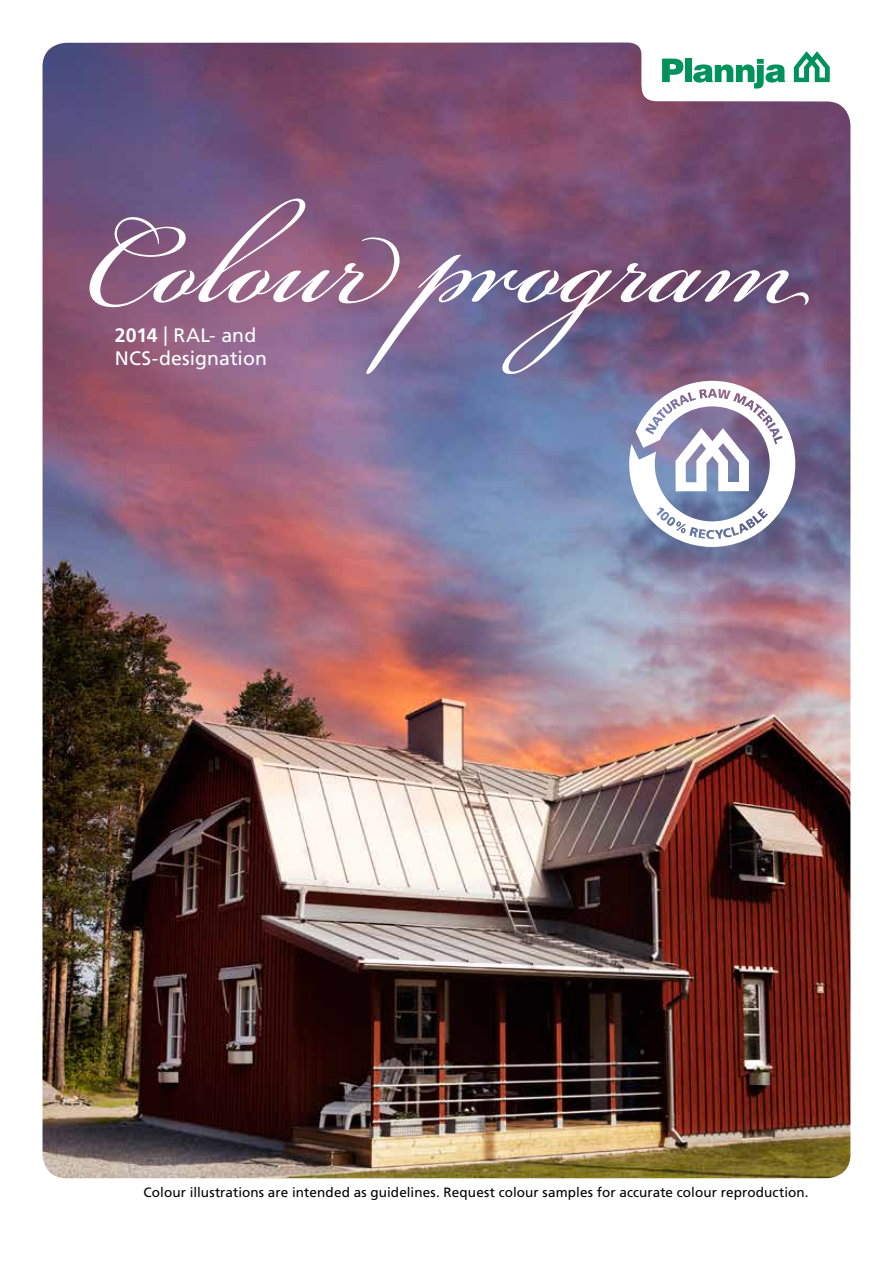
<style>
.page{position:relative;width:893px;height:1263px;background:#fff}
.page>*{position:absolute;margin:0;border:0;box-sizing:border-box;transform-origin:0 0}
.t1{font:180px "Bickham Script Pro";color:#fff}
.t2{font:19.5px/22.5px "Frutiger";letter-spacing:.005em;color:#fff}
.t3{font:13.5px "Frutiger";letter-spacing:.005em;color:#000}
.s1{font-weight:700}
</style>
<div class="page">
<img style="left:43px;top:43px;width:807px;height:1135px">
<svg style="left:662px;top:59px;width:21px;height:23px"></svg>
<div style="left:685px;top:59px;width:7px;height:23px;background:#00925b"></div>
<svg style="left:693px;top:59px;width:92px;height:30px"></svg>
<svg style="left:794px;top:51px;width:36px;height:31px"></svg>
<svg style="left:629px;top:381px;width:166px;height:166px"></svg>
<h1 class="t1" style="left:85px;top:134px;width:729px">Colour program</h1>
<h2 class="t2" style="left:115px;top:324px;width:154px"><span class="s1">2014</span> | RAL- and<br>NCS-designation</h2>
<p class="t3" style="left:144px;top:1185px;width:666px">Colour illustrations are intended as guidelines. Request colour samples for accurate colour reproduction.</p>
</div>
